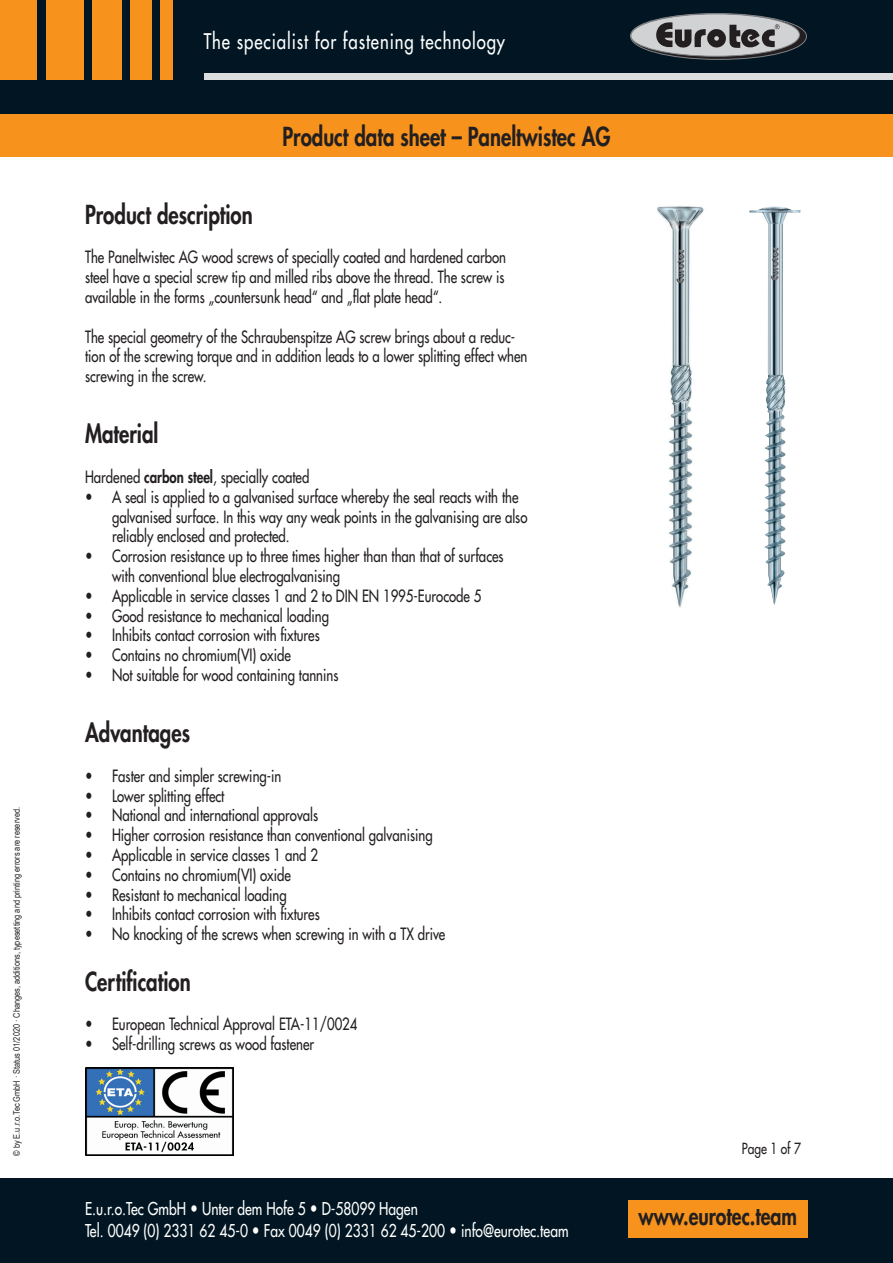
<style>
.page{position:relative;width:893px;height:1263px;background:#fff}
.page>*{position:absolute;margin:0;border:0;box-sizing:border-box;transform-origin:0 0}
.t1{font:800 25.5px "Futura Std";color:#231f20;scale:.8 1}
.t2{font:800 24.3px "Futura Std";color:#231f20;scale:.8 1}
.t3{font:500 21px "Futura Std";letter-spacing:.055em;color:#fff;scale:.8 1}
.t4{font:500 17.25px/22.5px "Futura Std";color:#fff;scale:.8 1}
.t5{font:500 16.5px/19.8px "Futura Std";color:#231f20;scale:.8 1}
.t6{font:500 15px "Futura Std";color:#231f20;scale:.8 1}
.t7{font:9px "Arial Narrow";color:#231f20}
.s1{font-weight:800}
</style>
<div class="page">
<div style="left:0;top:0;width:893px;height:137px;background:#011622"></div>
<div style="left:204px;top:74px;width:689px;height:6px;background:#dcdddf"></div>
<svg style="left:630px;top:13px;width:176px;height:46px"></svg>
<div style="left:631px;top:14px;width:168px;height:42px;background:#d1d2d4;border-radius:50%"></div>
<div style="left:630px;top:14px;width:170px;height:43px;border:1px solid #808285;border-radius:50%"></div>
<div style="left:630px;top:13px;width:177px;height:47px;border:1px solid #808285;border-radius:50%"></div>
<svg style="left:656px;top:22px;width:124px;height:27px"></svg>
<div style="left:0;top:0;width:37px;height:80px;background:#f7931d"></div>
<div style="left:46px;top:0;width:38px;height:80px;background:#f7931d"></div>
<div style="left:92px;top:0;width:30px;height:80px;background:#f7931d"></div>
<div style="left:131px;top:0;width:21px;height:80px;background:#f7931d"></div>
<div style="left:161px;top:0;width:12px;height:80px;background:#f7931d"></div>
<div style="left:0;top:114px;width:893px;height:43px;background:#f7931d"></div>
<div style="left:0;top:1178px;width:893px;height:85px;background:#011622"></div>
<div style="left:628px;top:1200px;width:180px;height:37px;background:#f7931d"></div>
<img style="left:657px;top:206px;width:47px;height:402px">
<img style="left:85px;top:1067px;width:149px;height:88px">
<img style="left:749px;top:210px;width:37px;height:395px">
<p class="t7" style="left:10px;top:1156px;width:350px;rotate:-90deg">© by E.u.r.o.Tec GmbH · Status 01/2020 · Changes, additions, typesetting and printing errors are reserved.</p>
<p class="t3" style="left:204px;top:28px;width:378px">The specialist for fastening technology</p>
<h1 class="t1" style="left:282px;top:121px;width:412px">Product data sheet – Paneltwistec AG</h1>
<h1 class="t1" style="left:85px;top:198px;width:211px">Product description</h1>
<p class="t5" style="left:85px;top:247px;width:528px;text-align:justify">The Paneltwistec AG wood screws of specially coated and hardened carbon steel have a special screw tip and milled ribs above the thread. The screw is available in the forms „countersunk head“ and „flat plate head“.</p>
<p class="t5" style="left:85px;top:327px;width:554px">The special geometry of the Schraubenspitze AG screw brings about a reduc&shy;tion of the screwing torque and in addition leads to a lower splitting effect when screwing in the screw.</p>
<h1 class="t1" style="left:85px;top:418px;width:93px">Material</h1>
<p class="t5" style="left:85px;top:467px;width:282px">Hardened <span class="s1">carbon steel</span>, specially coated</p>
<p class="t5" style="left:112px;top:487px;width:521px;text-indent:-27px">• A seal is applied to a galvanised surface whereby the seal reacts with the galvanised surface. In this way any weak points in the galvanising are also reliably enclosed and protected.</p>
<p class="t5" style="left:112px;top:546px;width:491px;text-indent:-27px">• Corrosion resistance up to three times higher than than that of surfaces with conventional blue electrogalvanising</p>
<p class="t5" style="left:85px;top:586px;width:497px">• Applicable in service classes 1 and 2 to DIN EN 1995-Eurocode 5</p>
<p class="t5" style="left:85px;top:606px;width:306px">• Good resistance to mechanical loading</p>
<p class="t5" style="left:85px;top:625px;width:295px">• Inhibits contact corrosion with fixtures</p>
<p class="t5" style="left:85px;top:645px;width:259px">• Contains no chromium(VI) oxide</p>
<p class="t5" style="left:85px;top:665px;width:318px">• Not suitable for wood containing tannins</p>
<h1 class="t1" style="left:85px;top:717px;width:133px">Advantages</h1>
<p class="t5" style="left:85px;top:766px;width:247px">• Faster and simpler screwing-in</p>
<p class="t5" style="left:85px;top:786px;width:176px">• Lower splitting effect</p>
<p class="t5" style="left:85px;top:805px;width:293px">• National and international approvals</p>
<p class="t5" style="left:85px;top:825px;width:436px">• Higher corrosion resistance than conventional galvanising</p>
<p class="t5" style="left:85px;top:845px;width:293px">• Applicable in service classes 1 and 2</p>
<p class="t5" style="left:85px;top:865px;width:259px">• Contains no chromium(VI) oxide</p>
<p class="t5" style="left:85px;top:885px;width:254px">• Resistant to mechanical loading</p>
<p class="t5" style="left:85px;top:904px;width:295px">• Inhibits contact corrosion with fixtures</p>
<p class="t5" style="left:85px;top:924px;width:452px">• No knocking of the screws when screwing in with a TX drive</p>
<h1 class="t1" style="left:85px;top:965px;width:134px">Certification</h1>
<p class="t5" style="left:85px;top:1014px;width:342px">• European Technical Approval ETA-11/0024</p>
<p class="t5" style="left:85px;top:1034px;width:288px">• Self-drilling screws as wood fastener</p>
<p class="t6" style="left:742px;top:1139px;width:75px">Page 1 of 7</p>
<p class="t4" style="left:85px;top:1197px;width:606px">E.u.r.o.Tec GmbH <span class="s1">•</span> Unter dem Hofe 5 <span class="s1">•</span> D-58099 Hagen<br>Tel. 0049 (0) 2331 62 45-0 <span class="s1">•</span> Fax 0049 (0) 2331 62 45-200 <span class="s1">•</span> info@eurotec.team</p>
<h2 class="t2" style="left:638px;top:1201px;width:200px">www.eurotec.team</h2>
</div>
